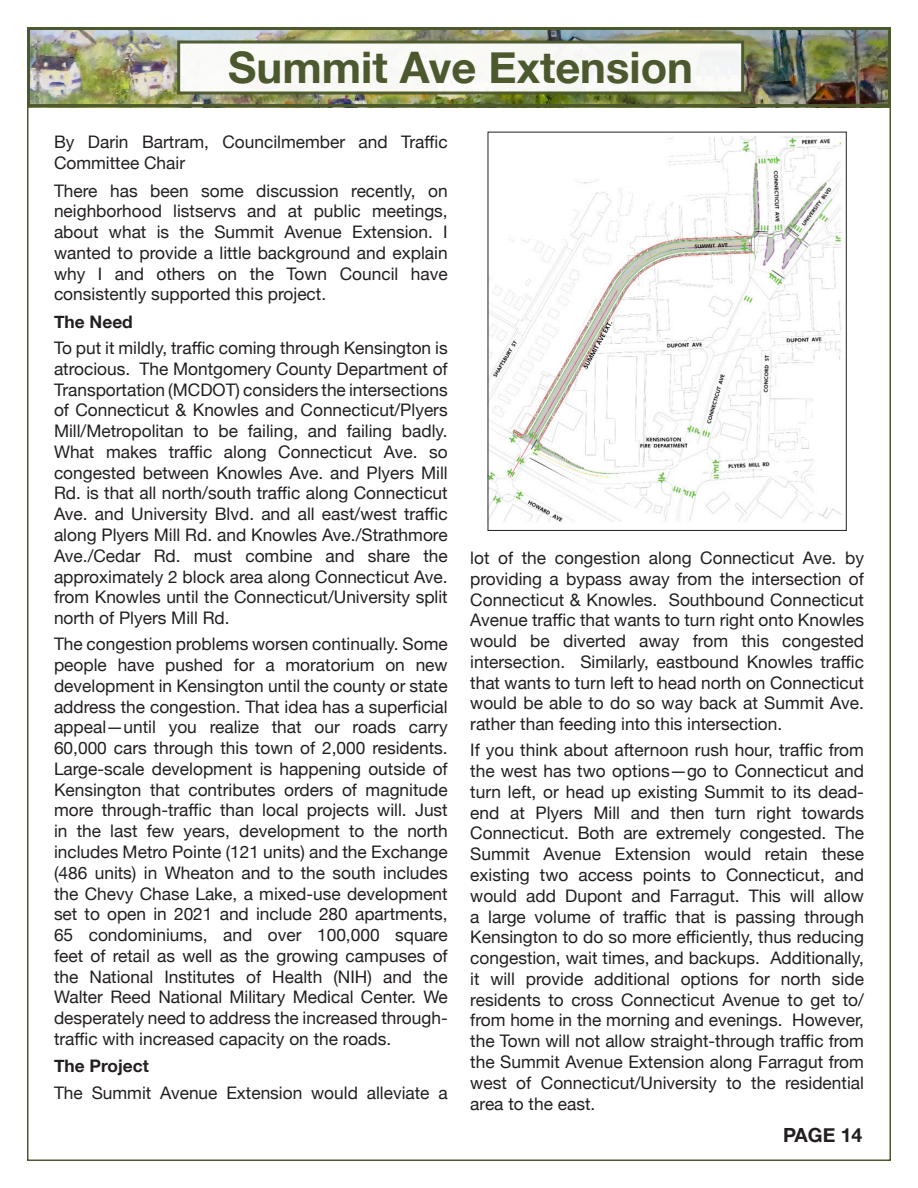
<style>
.page{position:relative;width:918px;height:1188px;background:#fff}
.page>*{position:absolute;margin:0;border:0;box-sizing:border-box;transform-origin:0 0}
.t1{font:700 43.5px "Helvetica Neue";color:#4c592e}
.t2{font:700 19.5px "Helvetica Neue";color:#231f20}
.t3{font:17.25px/20.7px "Helvetica Neue";color:#231f20;text-align:justify}
.t4{font:700 17.25px "Helvetica Neue";color:#231f20}
</style>
<div class="page">
<img style="left:31px;top:31px;width:856px;height:72px">
<div style="left:27px;top:27px;width:864px;height:80px;border:3px solid #4c592e"></div>
<div style="left:177px;top:40px;width:567px;height:54px;background:#f9f9f6;border:3px solid #4c592e"></div>
<img style="left:490px;top:136px;width:353px;height:386px">
<div style="left:488px;top:132px;width:359px;height:399px;border:1px solid #231f20"></div>
<p class="t1" style="left:228px;top:33px;width:466px">Summit Ave Extension</p>
<p class="t3" style="left:54px;top:133px;width:395px">By Darin Bartram, Councilmember and Traffic<br>Committee Chair</p>
<p class="t3" style="left:54px;top:181px;width:395px">There has been some discussion recently, on neighborhood listservs and at public meetings, about what is the Summit Avenue Extension. I wanted to provide a little background and explain why I and others on the Town Council have consistently supported this project.</p>
<p class="t4" style="left:54px;top:308px;width:80px">The Need</p>
<p class="t3" style="left:54px;top:339px;width:395px">To put it mildly, traffic coming through Kensington is atrocious. The Montgomery County Department of Transportation (MCDOT) considers the intersections of Connecticut &amp; Knowles and Connecticut/Plyers Mill/Metropolitan to be failing, and failing badly.<br>What makes traffic along Connecticut Ave. so congested between Knowles Ave. and Plyers Mill Rd. is that all north/south traffic along Connecticut Ave. and University Blvd. and all east/west traffic along Plyers Mill Rd. and Knowles Ave./Strathmore Ave./Cedar Rd. must combine and share the approximately 2 block area along Connecticut Ave. from Knowles until the Connecticut/University split north of Plyers Mill Rd.</p>
<p class="t3" style="left:54px;top:635px;width:395px">The congestion problems worsen continually. Some people have pushed for a moratorium on new development in Kensington until the county or state address the congestion. That idea has a superficial appeal—until you realize that our roads carry 60,000 cars through this town of 2,000 residents.<br>Large-scale development is happening outside of Kensington that contributes orders of magnitude more through-traffic than local projects will. Just in the last few years, development to the north includes Metro Pointe (121 units) and the Exchange (486 units) in Wheaton and to the south includes the Chevy Chase Lake, a mixed-use development set to open in 2021 and include 280 apartments, 65 condominiums, and over 100,000 square feet of retail as well as the growing campuses of the National Institutes of Health (NIH) and the Walter Reed National Military Medical Center. We desperately need to address the increased through&shy;traffic with increased capacity on the roads.</p>
<p class="t4" style="left:54px;top:1053px;width:96px">The Project</p>
<p class="t3" style="left:54px;top:1083px;width:395px">The Summit Avenue Extension would alleviate a</p>
<p class="t3" style="left:470px;top:549px;width:395px">lot of the congestion along Connecticut Ave. by providing a bypass away from the intersection of Connecticut &amp; Knowles. Southbound Connecticut Avenue traffic that wants to turn right onto Knowles would be diverted away from this congested intersection. Similarly, eastbound Knowles traffic that wants to turn left to head north on Connecticut would be able to do so way back at Summit Ave. rather than feeding into this intersection.</p>
<p class="t3" style="left:470px;top:741px;width:395px">If you think about afternoon rush hour, traffic from the west has two options—go to Connecticut and turn left, or head up existing Summit to its dead&shy;end at Plyers Mill and then turn right towards Connecticut. Both are extremely congested. The Summit Avenue Extension would retain these existing two access points to Connecticut, and would add Dupont and Farragut. This will allow a large volume of traffic that is passing through Kensington to do so more efficiently, thus reducing congestion, wait times, and backups. Additionally, it will provide additional options for north side residents to cross Connecticut Avenue to get to/ from home in the morning and evenings. However, the Town will not allow straight-through traffic from the Summit Avenue Extension along Farragut from west of Connecticut/University to the residential area to the east.</p>
<p class="t2" style="left:783px;top:1120px;width:81px">PAGE 14</p>
</div>
